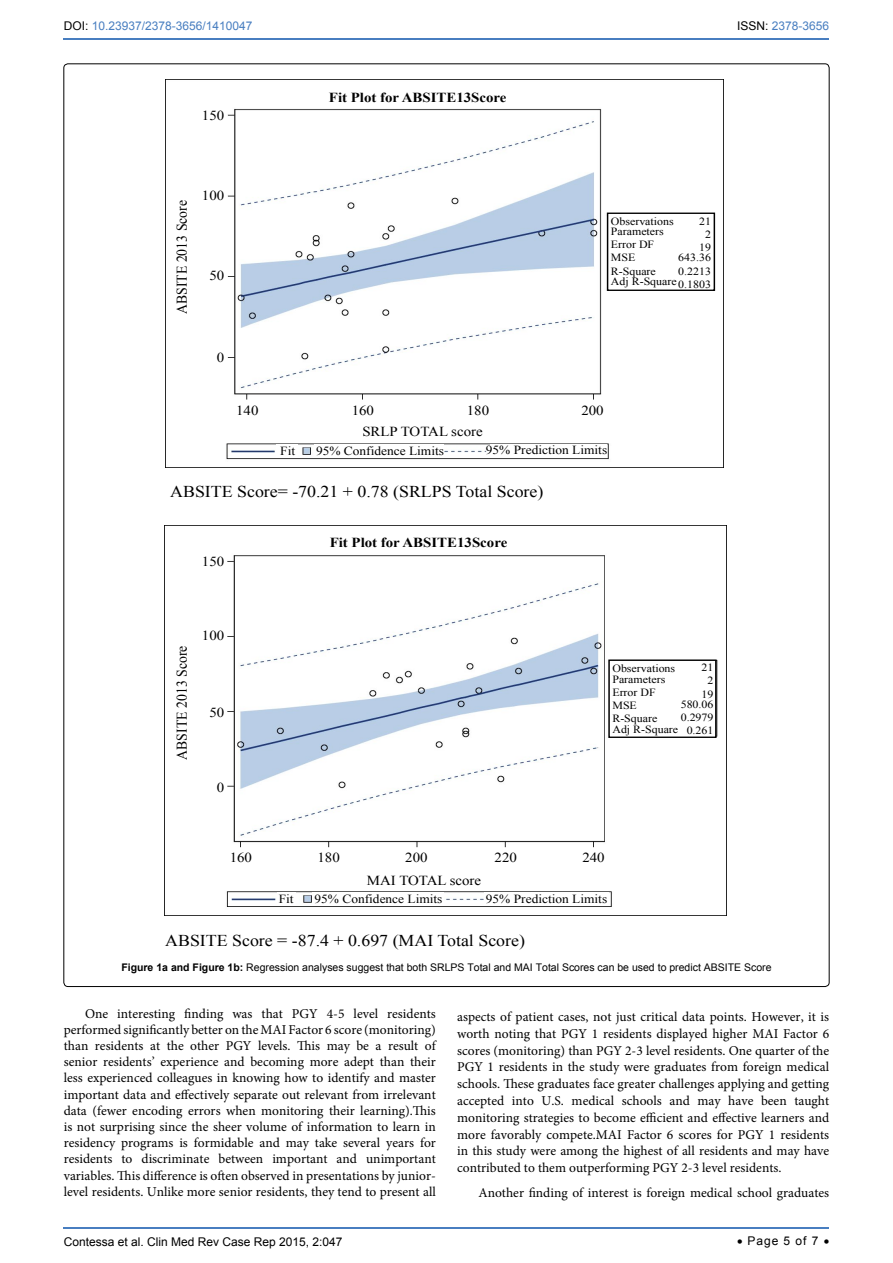
<style>
.page{position:relative;width:893px;height:1263px;background:#fff}
.page>*{position:absolute;margin:0;border:0;box-sizing:border-box;transform-origin:0 0}
.t1{font:16.5px "Times New Roman";color:#000;scale:1.08 1}
.t2{font:14.85px "Times New Roman";color:#000;scale:.92 1}
.t3{font:13.8px "Times New Roman";color:#000;scale:1.08 1}
.t4{font:700 13.8px "Times New Roman";color:#000;scale:1.08 1}
.t5{font:13.5px/16.2px "Minion Pro";color:#000;text-align:justify}
.t6{font:12.45px "Times New Roman";color:#000;scale:1.08 1}
.t7{font:12px "Arial";color:#000}
.t8{font:12px "Arial";color:#487ec0}
.t9{font:10.95px/13.2px "Times New Roman";color:#000;scale:1.08 1}
.t10{font:10.5px "Arial";color:#000}
.s1{color:#000}
.s2{font-weight:700}
</style>
<div class="page">
<hr style="left:64px;top:1227px;width:765px;height:2px;background:#487ec0">
<hr style="left:64px;top:38px;width:765px;height:2px;background:#487ec0">
<img style="left:226px;top:80px;width:498px;height:387px">
<img style="left:164px;top:525px;width:562px;height:391px">
<div style="left:484px;top:893px;width:125px;height:12px;background:#fff"></div>
<div style="left:313px;top:893px;width:131px;height:12px;background:#fff"></div>
<div style="left:277px;top:893px;width:18px;height:12px;background:#fff"></div>
<div style="left:224px;top:848px;width:397px;height:40px;background:#fff"></div>
<div style="left:170px;top:546px;width:57px;height:262px;background:#fff"></div>
<div style="left:321px;top:531px;width:209px;height:21px;background:#fff"></div>
<div style="left:609px;top:660px;width:107px;height:77px;background:#fff"></div>
<div style="left:608px;top:659px;width:108px;height:79px;border:1px solid #000"></div>
<div style="left:490px;top:444px;width:116px;height:12px;background:#fff"></div>
<div style="left:315px;top:444px;width:129px;height:12px;background:#fff"></div>
<div style="left:276px;top:444px;width:22px;height:12px;background:#fff"></div>
<div style="left:233px;top:402px;width:392px;height:37px;background:#fff"></div>
<div style="left:173px;top:105px;width:54px;height:310px;background:#fff"></div>
<div style="left:313px;top:87px;width:254px;height:20px;background:#fff"></div>
<div style="left:608px;top:213px;width:106px;height:77px;background:#fff"></div>
<div style="left:607px;top:213px;width:108px;height:78px;border:1px solid #000"></div>
<p class="t8" style="left:64px;top:18px;width:190px"><span class="s1">DOI:</span> 10.23937/2378-3656/1410047</p>
<p class="t8" style="left:737px;top:18px;width:94px"><span class="s1">ISSN:</span> 2378-3656</p>
<p class="t3" style="left:202px;top:106px;width:22px">150</p>
<p class="t4" style="left:329px;top:87px;width:166px">Fit Plot for ABSITE13Score</p>
<p class="t2" style="left:171px;top:314px;width:125px;rotate:-90deg">ABSITE 2013 Score</p>
<p class="t3" style="left:202px;top:186px;width:22px">100</p>
<p class="t3" style="left:209px;top:266px;width:15px">50</p>
<p class="t3" style="left:217px;top:348px;width:8px">0</p>
<p class="t9" style="left:611px;top:215px;width:60px;line-height:10.5px">Observations<br>Parameters</p>
<p class="t9" style="left:611px;top:238px;width:43px">Error DF<br>MSE<br>R-Square</p>
<p class="t9" style="left:611px;top:274px;width:62px">Adj R-Square</p>
<p class="t9" style="left:699px;top:214px;width:13px;text-align:center">21<br>2<br>19</p>
<p class="t9" style="left:678px;top:251px;width:32px;text-align:justify">643.36<br>0.2213<br>0.1803</p>
<p class="t3" style="left:236px;top:400px;width:22px">140</p>
<p class="t3" style="left:352px;top:400px;width:22px">160</p>
<p class="t3" style="left:467px;top:400px;width:22px">180</p>
<p class="t3" style="left:581px;top:400px;width:22px">200</p>
<p class="t3" style="left:362px;top:421px;width:113px">SRLP TOTAL score</p>
<p class="t6" style="left:280px;top:442px;width:15px">Fit</p>
<p class="t6" style="left:316px;top:442px;width:120px">95% Confidence Limits</p>
<p class="t6" style="left:486px;top:441px;width:114px">95% Prediction Limits</p>
<p class="t1" style="left:170px;top:480px;width:347px">ABSITE Score= -70.21 + 0.78 (SRLPS Total Score)</p>
<p class="t3" style="left:202px;top:552px;width:22px">150</p>
<p class="t4" style="left:330px;top:532px;width:166px">Fit Plot for ABSITE13Score</p>
<p class="t2" style="left:171px;top:760px;width:125px;rotate:-90deg">ABSITE 2013 Score</p>
<p class="t3" style="left:202px;top:626px;width:22px">100</p>
<p class="t3" style="left:209px;top:703px;width:15px">50</p>
<p class="t3" style="left:217px;top:777px;width:8px">0</p>
<p class="t9" style="left:702px;top:660px;width:13px;text-align:center">21<br>2<br>19</p>
<p class="t9" style="left:681px;top:697px;width:32px;text-align:center">580.06<br>0.2979<br>0.261</p>
<p class="t9" style="left:612px;top:663px;width:60px;line-height:10.5px">Observations<br>Parameters</p>
<p class="t9" style="left:612px;top:685px;width:43px">Error DF<br>MSE<br>R-Square</p>
<p class="t9" style="left:612px;top:722px;width:62px">Adj R-Square</p>
<p class="t3" style="left:230px;top:847px;width:22px">160</p>
<p class="t3" style="left:317px;top:847px;width:22px">180</p>
<p class="t3" style="left:405px;top:847px;width:22px">200</p>
<p class="t3" style="left:495px;top:847px;width:22px">220</p>
<p class="t3" style="left:582px;top:847px;width:22px">240</p>
<p class="t3" style="left:367px;top:870px;width:107px">MAI TOTAL score</p>
<p class="t6" style="left:279px;top:890px;width:15px">Fit</p>
<p class="t6" style="left:315px;top:890px;width:120px">95% Confidence Limits</p>
<p class="t6" style="left:486px;top:889px;width:114px">95% Prediction Limits</p>
<p class="t1" style="left:165px;top:929px;width:335px">ABSITE Score = -87.4 + 0.697 (MAI Total Score)</p>
<p class="t10" style="left:121px;top:960px;width:652px"><span class="s2">Figure 1a and Figure 1b:</span> Regression analyses suggest that both SRLPS Total and MAI Total Scores can be used to predict ABSITE Score</p>
<p class="t5" style="left:64px;top:1005px;width:374px;text-indent:21px">One interesting finding was that PGY 4-5 level residents performed significantly better on the MAI Factor 6 score (monitoring) than residents at the other PGY levels. This may be a result of senior residents’ experience and becoming more adept than their less experienced colleagues in knowing how to identify and master important data and effectively separate out relevant from irrelevant data (fewer encoding errors when monitoring their learning).This is not surprising since the sheer volume of information to learn in residency programs is formidable and may take several years for residents to discriminate between important and unimportant variables. This difference is often observed in presentations by junior&shy;level residents. Unlike more senior residents, they tend to present all</p>
<p class="t5" style="left:457px;top:1008px;width:374px;line-height:16.8px">aspects of patient cases, not just critical data points. However, it is worth noting that PGY 1 residents displayed higher MAI Factor 6 scores (monitoring) than PGY 2-3 level residents. One quarter of the PGY 1 residents in the study were graduates from foreign medical schools. These graduates face greater challenges applying and getting accepted into U.S. medical schools and may have been taught monitoring strategies to become efficient and effective learners and more favorably compete.MAI Factor 6 scores for PGY 1 residents in this study were among the highest of all residents and may have contributed to them outperforming PGY 2-3 level residents.</p>
<p class="t5" style="left:478px;top:1184px;width:352px">Another finding of interest is foreign medical school graduates</p>
<p class="t7" style="left:64px;top:1234px;width:280px">Contessa et al. Clin Med Rev Case Rep 2015, 2:047</p>
<p class="t7" style="left:737px;top:1233px;width:94px">• Page 5 of 7 •</p>
</div>
